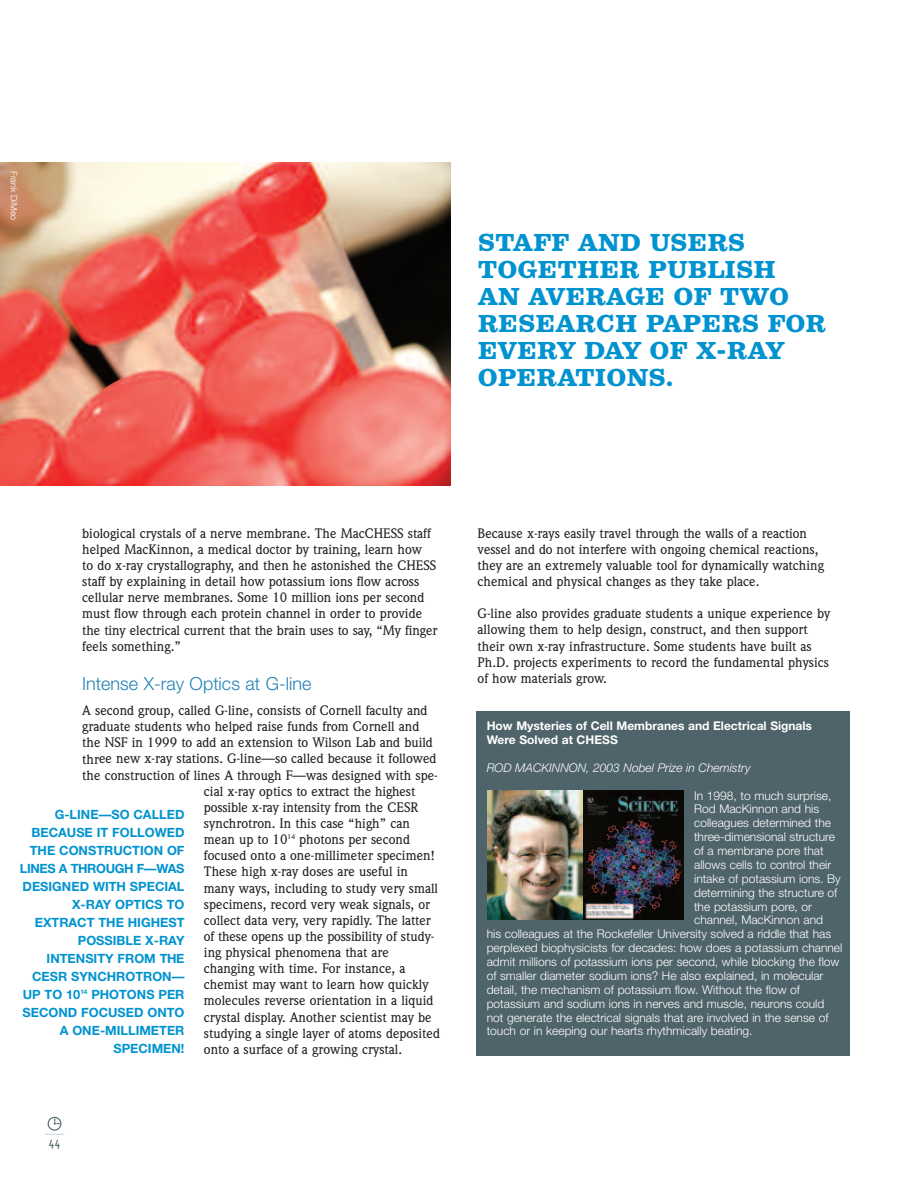
<style>
.page{position:relative;width:918px;height:1188px;background:#fff}
.page>*{position:absolute;margin:0;border:0;box-sizing:border-box;transform-origin:0 0}
.t1{font:700 22.5px/27px "Belizio";color:#0093d0}
.t2{font:300 18px "Helvetica Neue";color:#2381b4}
.t3{font:500 13.5px/16.2px "Weidemann";color:#231f20}
.t4{font:13.5px "Platelet";color:#4f636a}
.t5{font:700 12.75px/18px "Helvetica Neue";color:#0093d0;text-align:right}
.t6{font:300 12px "Helvetica Neue";color:#fff}
.t7{font:700 12px/13.8px "Helvetica Neue";color:#fff}
.t8{font:italic 300 12px "Helvetica Neue";color:#fff}
.t9{font:300 9px "Helvetica Neue";color:#fff}
</style>
<div class="page">
<svg style="left:45px;top:1117px;width:19px;height:18px"></svg>
<div style="left:476px;top:711px;width:374px;height:345px;background:#4f636a"></div>
<img style="left:488px;top:791px;width:196px;height:129px">
<img style="left:0;top:162px;width:451px;height:324px">
<p class="t9" style="left:17px;top:171px;width:51px;rotate:90deg">Frank DiMeo</p>
<h1 class="t1" style="left:478px;top:230px;width:350px">STAFF AND USERS<br>TOGETHER PUBLISH<br>AN AVERAGE OF TWO<br>RESEARCH PAPERS FOR<br>EVERY DAY OF X-RAY<br>OPERATIONS.</h1>
<p class="t3" style="left:82px;top:526px;width:357px">biological crystals of a nerve membrane. The MacCHESS staff helped MacKinnon, a medical doctor by training, learn how<br>to do x-ray crystallography, and then he astonished the CHESS staff by explaining in detail how potassium ions flow across cellular nerve membranes. Some 10 million ions per second must flow through each protein channel in order to provide the tiny electrical current that the brain uses to say, “My finger feels something.”</p>
<h2 class="t2" style="left:82px;top:677px;width:231px">Intense X-ray Optics at G-line</h2>
<p class="t3" style="left:82px;top:704px;width:347px">A second group, called G-line, consists of Cornell faculty and</p>
<p class="t3" style="left:82px;top:720px;width:339px">graduate students who helped raise funds from Cornell and</p>
<p class="t3" style="left:82px;top:736px;width:352px">the NSF in 1999 to add an extension to Wilson Lab and build</p>
<p class="t3" style="left:82px;top:752px;width:356px">three new x-ray stations. G-line—so called because it followed</p>
<p class="t3" style="left:82px;top:768px;width:357px">the construction of lines A through F—was designed with spe-</p>
<p class="t3" style="left:204px;top:784px;width:213px">cial x-ray optics to extract the highest</p>
<p class="t3" style="left:204px;top:800px;width:216px">possible x-ray intensity from the CESR</p>
<p class="t3" style="left:204px;top:816px;width:207px">synchrotron. In this case “high” can</p>
<p class="t3" style="left:204px;top:833px;width:208px">mean up to 10<sup>14</sup> photons per second</p>
<p class="t3" style="left:204px;top:849px;width:232px">focused onto a one-millimeter specimen!</p>
<p class="t3" style="left:204px;top:865px;width:206px">These high x-ray doses are useful in</p>
<p class="t3" style="left:204px;top:881px;width:236px">many ways, including to study very small</p>
<p class="t3" style="left:204px;top:897px;width:228px">specimens, record very weak signals, or</p>
<p class="t3" style="left:204px;top:913px;width:228px">collect data very, very rapidly. The latter</p>
<p class="t3" style="left:204px;top:929px;width:232px">of these opens up the possibility of study-</p>
<p class="t3" style="left:204px;top:945px;width:186px">ing physical phenomena that are</p>
<p class="t3" style="left:204px;top:962px;width:203px">changing with time. For instance, a</p>
<p class="t3" style="left:204px;top:978px;width:226px">chemist may want to learn how quickly</p>
<p class="t3" style="left:204px;top:994px;width:231px">molecules reverse orientation in a liquid</p>
<p class="t3" style="left:204px;top:1010px;width:229px">crystal display. Another scientist may be</p>
<p class="t3" style="left:204px;top:1026px;width:238px">studying a single layer of atoms deposited</p>
<p class="t3" style="left:204px;top:1042px;width:200px">onto a surface of a growing crystal.</p>
<p class="t5" style="left:20px;top:807px;width:166px">G-LINE—SO CALLED<br>BECAUSE IT FOLLOWED<br>THE CONSTRUCTION OF<br>LINES A THROUGH F—WAS<br>DESIGNED WITH SPECIAL<br>X-RAY OPTICS TO<br>EXTRACT THE HIGHEST<br>POSSIBLE X-RAY<br>INTENSITY FROM THE<br>CESR SYNCHROTRON—<br>UP TO 10<sup>14</sup> PHOTONS PER<br>SECOND FOCUSED ONTO<br>A ONE-MILLIMETER<br>SPECIMEN!</p>
<p class="t4" style="left:48px;top:1133px;width:14px">44</p>
<p class="t3" style="left:478px;top:526px;width:348px">Because x-rays easily travel through the walls of a reaction vessel and do not interfere with ongoing chemical reactions, they are an extremely valuable tool for dynamically watching chemical and physical changes as they take place.</p>
<p class="t3" style="left:478px;top:607px;width:354px">G-line also provides graduate students a unique experience by allowing them to help design, construct, and then support their own x-ray infrastructure. Some students have built as Ph.D. projects experiments to record the fundamental physics of how materials grow.</p>
<p class="t7" style="left:487px;top:720px;width:327px">How Mysteries of Cell Membranes and Electrical Signals<br>Were Solved at CHESS</p>
<p class="t8" style="left:487px;top:763px;width:265px">ROD MACKINNON, 2003 Nobel Prize in Chemistry</p>
<p class="t6" style="left:694px;top:791px;width:139px">In 1998, to much surprise,</p>
<p class="t6" style="left:694px;top:805px;width:127px">Rod MacKinnon and his</p>
<p class="t6" style="left:694px;top:819px;width:138px">colleagues determined the</p>
<p class="t6" style="left:694px;top:833px;width:142px">three-dimensional structure</p>
<p class="t6" style="left:694px;top:847px;width:131px">of a membrane pore that</p>
<p class="t6" style="left:694px;top:860px;width:139px">allows cells to control their</p>
<p class="t6" style="left:694px;top:874px;width:148px">intake of potassium ions. By</p>
<p class="t6" style="left:694px;top:888px;width:145px">determining the structure of</p>
<p class="t6" style="left:694px;top:902px;width:119px">the potassium pore, or</p>
<p class="t6" style="left:694px;top:916px;width:130px">channel, MacKinnon and</p>
<p class="t6" style="left:487px;top:930px;width:346px">his colleagues at the Rockefeller University solved a riddle that has</p>
<p class="t6" style="left:487px;top:944px;width:357px">perplexed biophysicists for decades: how does a potassium channel</p>
<p class="t6" style="left:487px;top:958px;width:354px">admit millions of potassium ions per second, while blocking the flow</p>
<p class="t6" style="left:487px;top:971px;width:338px">of smaller diameter sodium ions? He also explained, in molecular</p>
<p class="t6" style="left:487px;top:985px;width:315px">detail, the mechanism of potassium flow. Without the flow of</p>
<p class="t6" style="left:487px;top:999px;width:339px">potassium and sodium ions in nerves and muscle, neurons could</p>
<p class="t6" style="left:487px;top:1013px;width:343px">not generate the electrical signals that are involved in the sense of</p>
<p class="t6" style="left:487px;top:1027px;width:267px">touch or in keeping our hearts rhythmically beating.</p>
</div>
